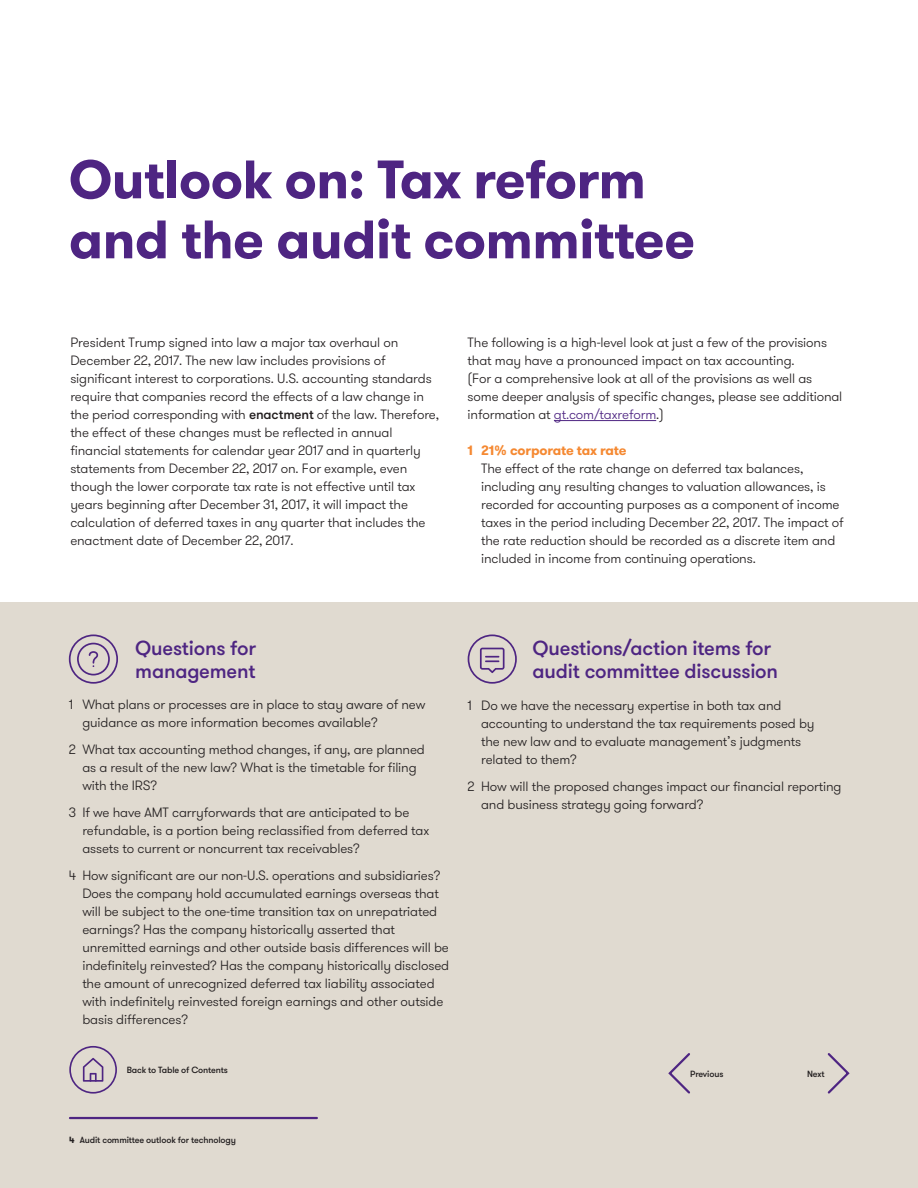
<style>
.page{position:relative;width:918px;height:1188px;background:#fff}
.page>*{position:absolute;margin:0;border:0;box-sizing:border-box;transform-origin:0 0}
.t1{font:700 54px/60px "GT Walsheim";letter-spacing:-.01em;color:#4e2582}
.t2{font:500 20.25px/22.5px "GT Walsheim";letter-spacing:-.01em;color:#4e2582}
.t3{font:300 13.5px/18px "GT Walsheim";letter-spacing:-.01em;color:#231f20}
.t4{font:700 13.5px "GT Walsheim";letter-spacing:-.01em;color:#f58932}
.t5{font:500 9px "GT Walsheim";letter-spacing:-.015em;color:#231f20}
.s1{font-weight:500}
.s2{color:#4e2582}
.s3{font-weight:700}
</style>
<div class="page">
<div style="left:0;top:603px;width:918px;height:585px;background:#e0dad0"></div>
<hr style="left:70px;top:1117px;width:247px;height:2px;background:#4e2582">
<svg style="left:827px;top:1053px;width:23px;height:41px"></svg>
<svg style="left:668px;top:1053px;width:22px;height:41px"></svg>
<hr style="left:554px;top:420px;width:102px;height:1px;background:#4e2582">
<svg style="left:69px;top:634px;width:49px;height:50px"></svg>
<svg style="left:468px;top:634px;width:49px;height:50px"></svg>
<svg style="left:69px;top:1046px;width:48px;height:48px"></svg>
<h1 class="t1" style="left:69px;top:150px;width:628px">Outlook on: Tax reform and the audit committee</h1>
<p class="t3" style="left:70px;top:334px;width:370px">President Trump signed into law a major tax overhaul on December 22, 2017. The new law includes provisions of significant interest to corporations. U.S. accounting standards require that companies record the effects of a law change in the period corresponding with <span class="s1">enactment</span> of the law. Therefore, the effect of these changes must be reflected in annual financial statements for calendar year 2017 and in quarterly statements from December 22, 2017 on. For example, even though the lower corporate tax rate is not effective until tax years beginning after December 31, 2017, it will impact the calculation of deferred taxes in any quarter that includes the enactment date of December 22, 2017.</p>
<p class="t3" style="left:468px;top:334px;width:376px">The following is a high-level look at just a few of the provisions that may have a pronounced impact on tax accounting.<br>(For a comprehensive look at all of the provisions as well as some deeper analysis of specific changes, please see additional information at <span class="s2">gt.com/taxreform</span>.)</p>
<p class="t4" style="left:468px;top:442px;width:160px">1 21% corporate tax rate</p>
<p class="t3" style="left:481px;top:460px;width:364px">The effect of the rate change on deferred tax balances, including any resulting changes to valuation allowances, is recorded for accounting purposes as a component of income taxes in the period including December 22, 2017. The impact of the rate reduction should be recorded as a discrete item and included in income from continuing operations.</p>
<h2 class="t2" style="left:135px;top:637px;width:122px">Questions for management</h2>
<h2 class="t2" style="left:533px;top:637px;width:247px">Questions/action items for audit committee discussion</h2>
<p class="t3" style="left:481px;top:696px;width:335px;text-indent:-14px">1 Do we have the necessary expertise in both tax and accounting to understand the tax requirements posed by the new law and to evaluate management’s judgments related to them?</p>
<p class="t3" style="left:481px;top:777px;width:362px;text-indent:-14px">2 How will the proposed changes impact our financial reporting and business strategy going forward?</p>
<p class="t3" style="left:82px;top:696px;width:344px;text-indent:-14px">1 What plans or processes are in place to stay aware of new guidance as more information becomes available?</p>
<p class="t3" style="left:82px;top:741px;width:344px;text-indent:-14px">2 What tax accounting method changes, if any, are planned as a result of the new law? What is the timetable for filing with the IRS?</p>
<p class="t3" style="left:82px;top:804px;width:348px;text-indent:-14px">3 If we have AMT carryforwards that are anticipated to be refundable, is a portion being reclassified from deferred tax assets to current or noncurrent tax receivables?</p>
<p class="t3" style="left:82px;top:867px;width:368px;text-indent:-14px">4 How significant are our non-U.S. operations and subsidiaries?<br>Does the company hold accumulated earnings overseas that will be subject to the one-time transition tax on unrepatriated earnings? Has the company historically asserted that unremitted earnings and other outside basis differences will be indefinitely reinvested? Has the company historically disclosed the amount of unrecognized deferred tax liability associated with indefinitely reinvested foreign earnings and other outside basis differences?</p>
<p class="t5" style="left:127px;top:1064px;width:103px">Back to Table of Contents</p>
<p class="t5" style="left:69px;top:1134px;width:168px"><span class="s3">4</span> Audit committee outlook for technology</p>
<p class="t5" style="left:690px;top:1069px;width:35px">Previous</p>
<p class="t5" style="left:807px;top:1069px;width:19px">Next</p>
</div>
